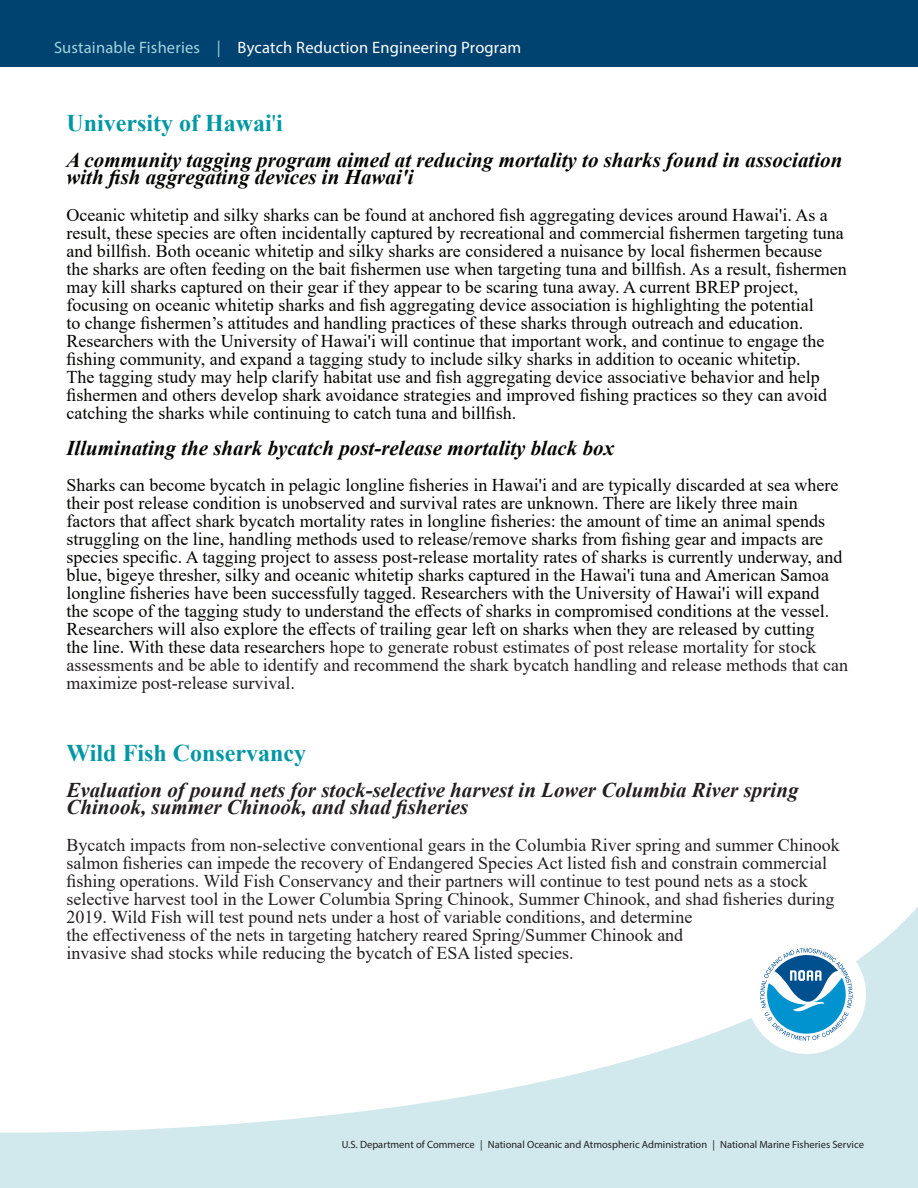
<style>
.page{position:relative;width:918px;height:1188px;background:#fff}
.page>*{position:absolute;margin:0;border:0;box-sizing:border-box;transform-origin:0 0}
.t1{font:700 24px "Times New Roman";color:#0097a4}
.t2{font:italic 700 21px/18px "Times New Roman";color:#040503}
.t3{font:italic 700 21px/18px "Times New Roman";color:#231f20}
.t4{font:18px/18px "Times New Roman";color:#040503}
.t5{font:18px/18px "Times New Roman";color:#231f20}
.t6{font:16.5px "Myriad Pro";letter-spacing:.01em;color:#fff}
.t7{font:10.5px "Myriad Pro";color:#231f20}
.s1{color:#a3d4dc}
.s2{font-weight:400}
.s3{color:#231f20}
</style>
<div class="page">
<svg style="left:0;top:907px;width:918px;height:281px"></svg>
<div style="left:0;top:0;width:918px;height:68px;background:#004270"></div>
<div style="left:747px;top:935px;width:119px;height:119px;background:#fff;border-radius:50%"></div>
<svg style="left:760px;top:948px;width:93px;height:93px"></svg>
<p class="t6" style="left:54px;top:37px;width:469px"><span class="s1">Sustainable Fisheries |</span> Bycatch Reduction Engineering Program</p>
<h1 class="t1" style="left:66px;top:105px;width:218px">University of Hawai<span class="s2">'</span>i</h1>
<p class="t2" style="left:66px;top:150px;width:777px">A community tagging program aimed at reducing mortality to sharks found in association with fish aggregating devices in Hawai'i</p>
<p class="t4" style="left:66px;top:205px;width:782px">Oceanic whitetip and silky sharks can be found at anchored fish aggregating devices around Hawai'i. As a result, these species are often incidentally captured by recreational and commercial fishermen targeting tuna and billfish. Both oceanic whitetip and silky sharks are considered a nuisance by local fishermen because the sharks are often feeding on the bait fishermen use when targeting tuna and billfish. As a result, fishermen may kill sharks captured on their gear if they appear to be scaring tuna away. A current BREP project, focusing on oceanic whitetip sharks and fish aggregating device association is highlighting the potential<br>to change fishermen’s attitudes and handling practices of these sharks through outreach and education.<br>Researchers with the University of Hawai'i will continue that important work, and continue to engage the fishing community, and expand a tagging study to include silky sharks in addition to oceanic whitetip.<br>The tagging study may help clarify habitat use and fish aggregating device associative behavior and help fishermen and others develop shark avoidance strategies and improved fishing practices so they can avoid catching the sharks while continuing to catch tuna and billfish.</p>
<p class="t2" style="left:66px;top:438px;width:549px">Illuminating the shark bycatch post-release mortality black box</p>
<p class="t4" style="left:66px;top:475px;width:783px">Sharks can become bycatch in pelagic longline fisheries in Hawai'i and are typically discarded at sea where their post release condition is unobserved and survival rates are unknown. There are likely three main factors that affect shark bycatch mortality rates in longline fisheries: the amount of time an animal spends struggling on the line, handling methods used to release/remove sharks from fishing gear and impacts are species specific. A tagging project to assess post-release mortality rates of sharks is currently underway, and blue, bigeye thresher, silky and oceanic whitetip sharks captured in the Hawai'i tuna and American Samoa longline fisheries have been successfully tagged. Researchers with the University of Hawai'i will expand<br>the scope of the tagging study to understand the effects of sharks in compromised conditions at the vessel.<br>Researchers will also explore the effects of trailing gear left on sharks when they are released by cutting<br>the line. With these data researchers <span class="s3">hope to generate robust estimates of post release mortality for stock assessments and be able to identify and recommend the shark bycatch handling and release methods that can maximize post-release survival.</span></p>
<h1 class="t1" style="left:66px;top:735px;width:241px">Wild Fish Conservancy</h1>
<p class="t3" style="left:66px;top:780px;width:734px">Evaluation of pound nets for stock-selective harvest in Lower Columbia River spring<br>Chinook, summer Chinook, and shad fisheries</p>
<p class="t5" style="left:66px;top:835px;width:775px">Bycatch impacts from non-selective conventional gears in the Columbia River spring and summer Chinook salmon fisheries can impede the recovery of Endangered Species Act listed fish and constrain commercial fishing operations. Wild Fish Conservancy and their partners will continue to test pound nets as a stock selective harvest tool in the Lower Columbia Spring Chinook, Summer Chinook, and shad fisheries during 2019. Wild Fish will test pound nets under a host of variable conditions, and determine<br>the effectiveness of the nets in targeting hatchery reared Spring/Summer Chinook and<br>invasive shad stocks while reducing the bycatch of ESA listed species.</p>
<p class="t7" style="left:342px;top:1138px;width:524px">U.S. Department of Commerce | National Oceanic and Atmospheric Administration | National Marine Fisheries Service</p>
</div>
